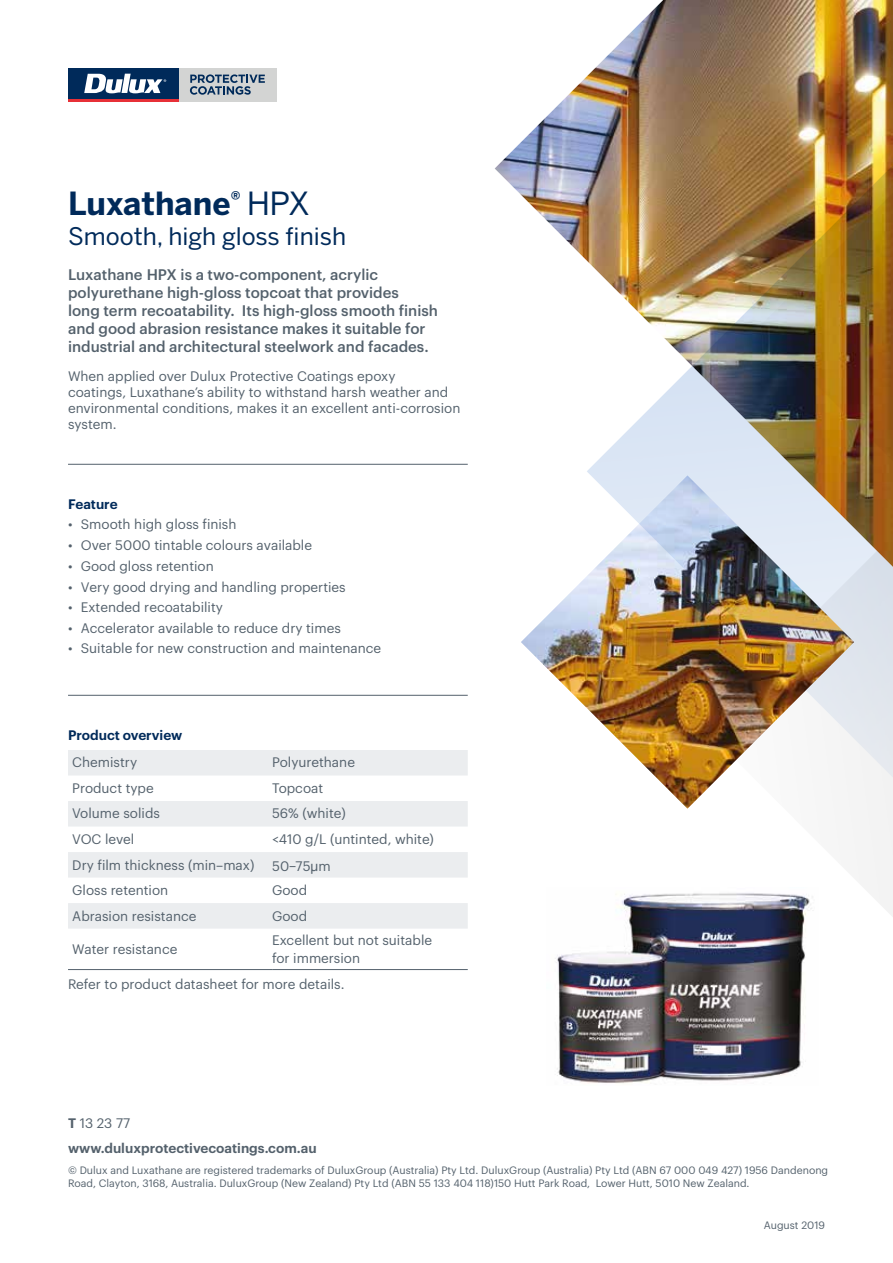
<style>
.page{position:relative;width:893px;height:1263px;background:#fff}
.page>*{position:absolute;margin:0;border:0;box-sizing:border-box;transform-origin:0 0}
.t1{font:700 31.65px "Benton Sans";color:#002a5a}
.t2{font:24px "Benton Sans";color:#002a5a}
.t3{font:500 15px/18px "Graphik";color:#54616c}
.t4{font:13.5px/16.2px "Graphik";color:#54616c}
.t5{font:600 13.5px/24.8px "Graphik";color:#54616c}
.t6{font:600 13.5px "Graphik";color:#002a5a}
.t7{font:10.5px/12.6px "Graphik";color:#54616c}
.s1{font-weight:400}
.s2{font-family:"Helvetica Neue";font-size:13.95px}
</style>
<div class="page">
<svg style="left:850px;top:778px;width:43px;height:139px;fill:#f4f4f4"></svg>
<hr style="left:68px;top:464px;width:400px;height:1px;background:#54616c">
<hr style="left:68px;top:695px;width:400px;height:1px;background:#54616c">
<img style="left:521px;top:576px;width:333px;height:233px">
<img style="left:495px;top:0;width:398px;height:261px">
<img style="left:759px;top:33px;width:134px;height:133px">
<img style="left:587px;top:166px;width:306px;height:612px">
<svg style="left:68px;top:750px;width:400px;height:178px;fill:#ebedef"></svg>
<hr style="left:68px;top:969px;width:204px;height:1px;background:#54616c">
<hr style="left:272px;top:969px;width:196px;height:1px;background:#54616c">
<img style="left:555px;top:893px;width:258px;height:191px">
<div style="left:179px;top:68px;width:97px;height:33px;background:#d3d4d3"></div>
<svg style="left:190px;top:74px;width:75px;height:21px"></svg>
<div style="left:68px;top:68px;width:111px;height:31px;background:#002a5a"></div>
<hr style="left:68px;top:99px;width:111px;height:2px;background:#e73037">
<svg style="left:84px;top:74px;width:82px;height:19px"></svg>
<h1 class="t1" style="left:68px;top:183px;width:243px">Luxathane<sup>®</sup> <span class="s1">HPX</span></h1>
<h2 class="t2" style="left:68px;top:221px;width:280px">Smooth, high gloss finish</h2>
<p class="t3" style="left:68px;top:264px;width:371px">Luxathane HPX is a two-component, acrylic polyurethane high-gloss topcoat that provides<br>long term recoatability. Its high-gloss smooth finish and good abrasion resistance makes it suitable for industrial and architectural steelwork and facades.</p>
<p class="t4" style="left:68px;top:366px;width:394px">When applied over Dulux Protective Coatings epoxy<br>coatings, Luxathane’s ability to withstand harsh weather and environmental conditions, makes it an excellent anti-corrosion system.</p>
<p class="t6" style="left:68px;top:493px;width:51px">Feature</p>
<p class="t4" style="left:68px;top:515px;width:170px">• Smooth high gloss finish</p>
<p class="t4" style="left:68px;top:536px;width:246px">• Over 5000 tintable colours available</p>
<p class="t4" style="left:68px;top:557px;width:147px">• Good gloss retention</p>
<p class="t4" style="left:68px;top:578px;width:279px">• Very good drying and handling properties</p>
<p class="t4" style="left:68px;top:598px;width:156px">• Extended recoatability</p>
<p class="t4" style="left:68px;top:619px;width:274px">• Accelerator available to reduce dry times</p>
<p class="t4" style="left:68px;top:639px;width:315px">• Suitable for new construction and maintenance</p>
<p class="t6" style="left:68px;top:724px;width:116px">Product overview</p>
<p class="t4" style="left:72px;top:753px;width:66px">Chemistry</p>
<p class="t4" style="left:272px;top:753px;width:84px">Polyurethane</p>
<p class="t4" style="left:72px;top:779px;width:83px">Product type</p>
<p class="t4" style="left:272px;top:779px;width:53px">Topcoat</p>
<p class="t4" style="left:72px;top:804px;width:89px">Volume solids</p>
<p class="t4" style="left:272px;top:804px;width:75px">56% (white)</p>
<p class="t4" style="left:72px;top:830px;width:63px">VOC level</p>
<p class="t4" style="left:272px;top:830px;width:163px">&lt;410 g/L (untinted, white)</p>
<p class="t4" style="left:72px;top:855px;width:184px">Dry film thickness (min–max)</p>
<p class="t4" style="left:272px;top:856px;width:60px">50–75<span class="s2">µ</span>m</p>
<p class="t4" style="left:72px;top:881px;width:98px">Gloss retention</p>
<p class="t4" style="left:272px;top:881px;width:37px">Good</p>
<p class="t4" style="left:72px;top:906px;width:126px">Abrasion resistance</p>
<p class="t4" style="left:272px;top:906px;width:37px">Good</p>
<p class="t4" style="left:72px;top:940px;width:107px">Water resistance</p>
<p class="t4" style="left:272px;top:930px;width:162px;line-height:18px">Excellent but not suitable for immersion</p>
<p class="t4" style="left:68px;top:975px;width:278px">Refer to product datasheet for more details.</p>
<p class="t5" style="left:68px;top:1109px;width:250px">T <span class="s1">13 23 77 </span>www.duluxprotectivecoatings.com.au</p>
<p class="t7" style="left:68px;top:1163px;width:762px">© Dulux and Luxathane are registered trademarks of DuluxGroup (Australia) Pty Ltd. DuluxGroup (Australia) Pty Ltd (ABN 67 000 049 427) 1956 Dandenong<br>Road, Clayton, 3168, Australia. DuluxGroup (New Zealand) Pty Ltd (ABN 55 133 404 118)150 Hutt Park Road, Lower Hutt, 5010 New Zealand.</p>
<p class="t7" style="left:764px;top:1218px;width:63px">August 2019</p>
</div>
